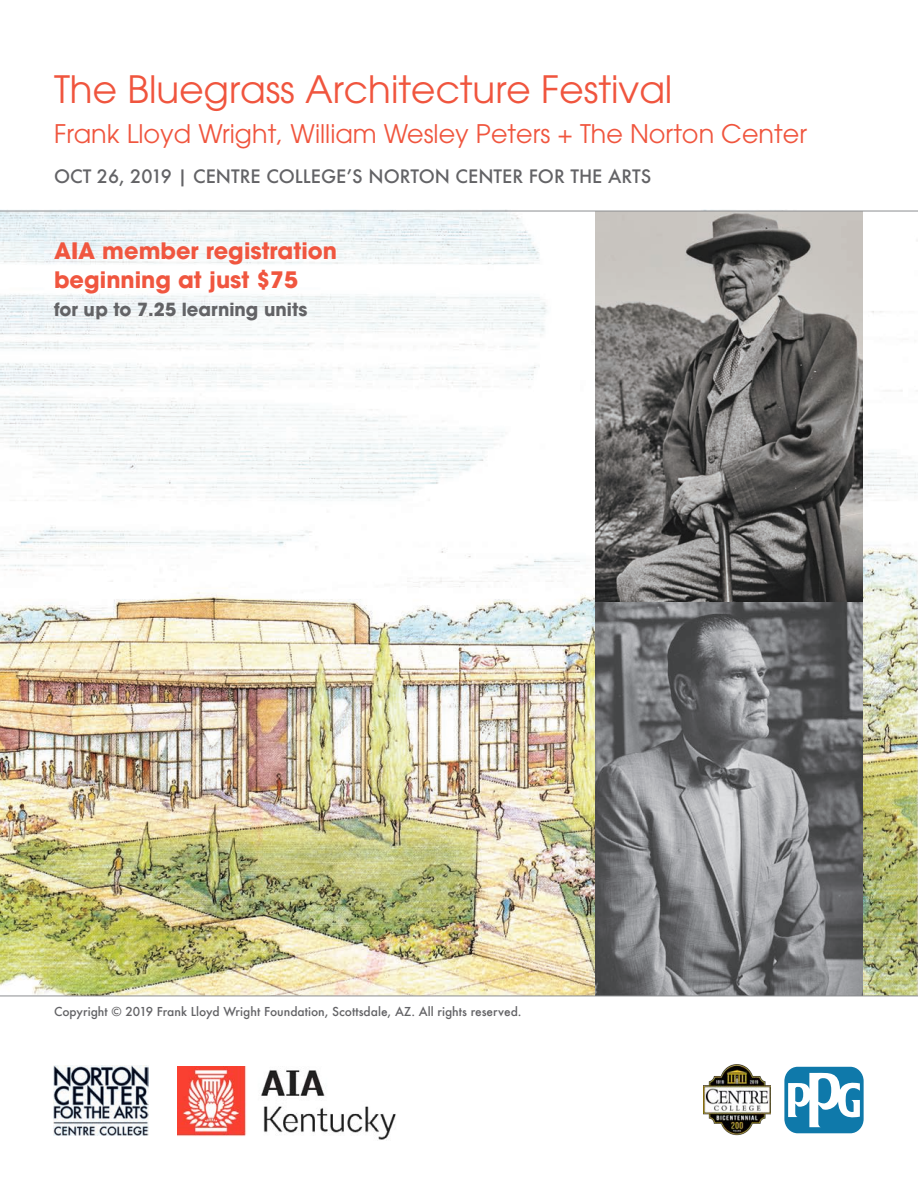
<style>
.page{position:relative;width:918px;height:1188px;background:#fff}
.page>*{position:absolute;margin:0;border:0;box-sizing:border-box;transform-origin:0 0}
.t1{font:37.5px "ITC Avant Garde Pro";color:#f0553e}
.t2{font:25.5px "ITC Avant Garde Pro";color:#f0553e}
.t3{font:700 22.5px "ITC Avant Garde Pro";color:#f0563f}
.t4{font:500 18px "Futura";color:#636366}
.t5{font:700 18px "ITC Avant Garde Pro";color:#636366}
.t6{font:500 12px "Futura";color:#636366}
</style>
<div class="page">
<img style="left:0;top:210px;width:918px;height:786px">
<img style="left:178px;top:1067px;width:218px;height:73px">
<img style="left:54px;top:1065px;width:94px;height:71px">
<img style="left:703px;top:1064px;width:67px;height:71px">
<img style="left:595px;top:212px;width:268px;height:784px">
<hr style="left:0;top:211px;width:918px;height:1px;background:#8b8d90">
<hr style="left:0;top:996px;width:918px;height:1px;background:#8b8d90">
<svg style="left:785px;top:1067px;width:78px;height:67px"></svg>
<div style="left:784px;top:1067px;width:80px;height:66px;background:#0f79aa;border-radius:14px"></div>
<svg style="left:788px;top:1071px;width:72px;height:56px"></svg>
<p class="t1" style="left:54px;top:66px;width:620px">The Bluegrass Architecture Festival</p>
<p class="t2" style="left:54px;top:118px;width:755px">Frank Lloyd Wright, William Wesley Peters + The Norton Center</p>
<p class="t4" style="left:54px;top:164px;width:599px">OCT 26, 2019 | CENTRE COLLEGE’S NORTON CENTER FOR THE ARTS</p>
<p class="t3" style="left:54px;top:236px;width:285px">AIA member registration</p>
<p class="t3" style="left:54px;top:264px;width:246px">beginning at just $75</p>
<p class="t5" style="left:54px;top:297px;width:255px">for up to 7.25 learning units</p>
<p class="t6" style="left:54px;top:1003px;width:469px">Copyright © 2019 Frank Lloyd Wright Foundation, Scottsdale, AZ. All rights reserved.</p>
</div>
